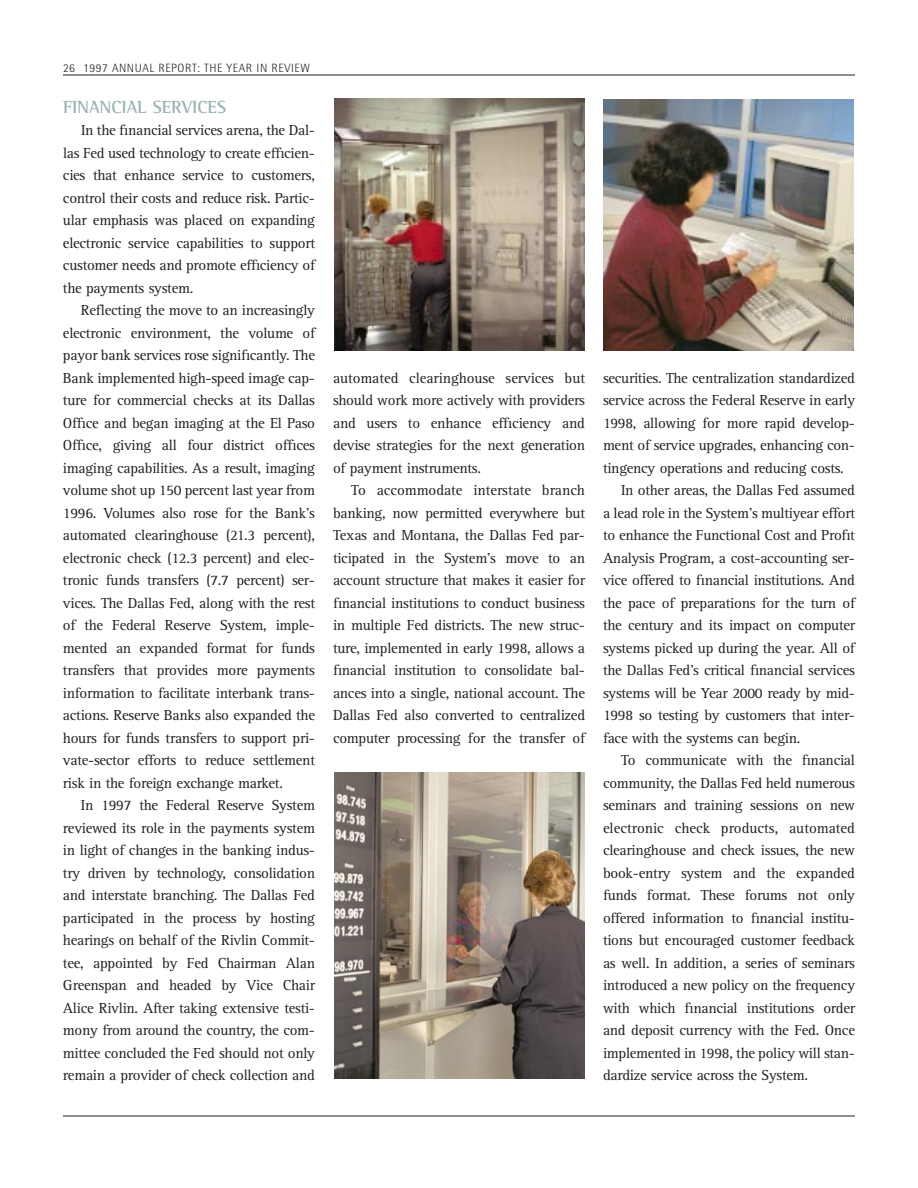
<style>
.page{position:relative;width:918px;height:1188px;background:#fff}
.page>*{position:absolute;margin:0;border:0;box-sizing:border-box;transform-origin:0 0}
.t1{font:700 18px "Rotis Semi Serif";letter-spacing:-.01em;color:#99b2b1}
.t2{font:15px/22.5px "Rotis Serif";letter-spacing:-.02em;color:#231f20;text-align:justify}
.t3{font:15px "Rotis Serif";color:#231f20}
.t4{font:300 12px "Rotis Semi Sans";letter-spacing:.045em;color:#231f20}
</style>
<div class="page">
<hr style="left:63px;top:75px;width:792px;height:1px;background:#231f20">
<hr style="left:63px;top:1116px;width:792px;height:1px;background:#231f20">
<img style="left:334px;top:773px;width:251px;height:306px">
<img style="left:334px;top:99px;width:251px;height:252px">
<img style="left:603px;top:99px;width:251px;height:252px">
<p class="t4" style="left:63px;top:63px;width:248px">26 1997 ANNUAL REPORT: THE YEAR IN REVIEW</p>
<p class="t1" style="left:63px;top:99px;width:165px">FINANCIAL SERVICES</p>
<p class="t2" style="left:63px;top:120px;width:254px;text-indent:18px">In the financial services arena, the Dal&shy;las Fed used technology to create efficien&shy;cies that enhance service to customers, control their costs and reduce risk. Partic&shy;ular emphasis was placed on expanding electronic service capabilities to support customer needs and promote efficiency of the payments system.</p>
<p class="t2" style="left:63px;top:300px;width:254px;text-indent:18px">Reflecting the move to an increasingly electronic environment, the volume of payor bank services rose significantly. The Bank implemented high-speed image cap&shy;ture for commercial checks at its Dallas Office and began imaging at the El Paso Office, giving all four district offices imaging capabilities. As a result, imaging volume shot up 150 percent last year from 1996. Volumes also rose for the Bank’s automated clearinghouse (21.3 percent), electronic check (12.3 percent) and elec&shy;tronic funds transfers (7.7 percent) ser&shy;vices. The Dallas Fed, along with the rest of the Federal Reserve System, imple&shy;mented an expanded format for funds transfers that provides more payments information to facilitate interbank trans&shy;actions. Reserve Banks also expanded the hours for funds transfers to support pri&shy;vate-sector efforts to reduce settlement risk in the foreign exchange market.</p>
<p class="t2" style="left:63px;top:795px;width:254px;text-indent:18px">In 1997 the Federal Reserve System reviewed its role in the payments system in light of changes in the banking indus&shy;try driven by technology, consolidation and interstate branching. The Dallas Fed participated in the process by hosting hearings on behalf of the Rivlin Commit&shy;tee, appointed by Fed Chairman Alan Greenspan and headed by Vice Chair Alice Rivlin. After taking extensive testi&shy;mony from around the country, the com&shy;mittee concluded the Fed should not only remain a provider of check collection and</p>
<p class="t2" style="left:333px;top:367px;width:254px">automated clearinghouse services but should work more actively with providers and users to enhance efficiency and devise strategies for the next generation of payment instruments.</p>
<p class="t2" style="left:333px;top:480px;width:254px;text-indent:18px">To accommodate interstate branch banking, now permitted everywhere but Texas and Montana, the Dallas Fed par&shy;ticipated in the System’s move to an account structure that makes it easier for financial institutions to conduct business in multiple Fed districts. The new struc&shy;ture, implemented in early 1998, allows a financial institution to consolidate bal&shy;ances into a single, national account. The Dallas Fed also converted to centralized computer processing for the transfer of</p>
<p class="t2" style="left:603px;top:367px;width:254px">securities. The centralization standardized</p>
<p class="t2" style="left:603px;top:390px;width:254px">service across the Federal Reserve in early</p>
<p class="t2" style="left:603px;top:412px;width:253px">1998, allowing for more rapid develop-</p>
<p class="t2" style="left:603px;top:435px;width:253px">ment of service upgrades, enhancing con-</p>
<p class="t2" style="left:603px;top:457px;width:242px">tingency operations and reducing costs.</p>
<p class="t2" style="left:621px;top:480px;width:236px">In other areas, the Dallas Fed assumed</p>
<p class="t2" style="left:603px;top:502px;width:254px">a lead role in the System’s multiyear effort</p>
<p class="t2" style="left:603px;top:525px;width:254px">to enhance the Functional Cost and Profit</p>
<p class="t2" style="left:603px;top:547px;width:253px">Analysis Program, a cost-accounting ser-</p>
<p class="t2" style="left:603px;top:570px;width:254px">vice offered to financial institutions. And</p>
<p class="t2" style="left:603px;top:592px;width:254px">the pace of preparations for the turn of</p>
<p class="t2" style="left:603px;top:615px;width:254px">the century and its impact on computer</p>
<p class="t2" style="left:603px;top:637px;width:254px">systems picked up during the year. All of</p>
<p class="t2" style="left:603px;top:660px;width:254px">the Dallas Fed’s critical financial services</p>
<p class="t2" style="left:603px;top:682px;width:254px">systems will be Year 2000 ready by mid-</p>
<p class="t2" style="left:603px;top:705px;width:253px">1998 so testing by customers that inter-</p>
<p class="t2" style="left:603px;top:727px;width:199px">face with the systems can begin.</p>
<p class="t2" style="left:621px;top:750px;width:236px">To communicate with the financial</p>
<p class="t2" style="left:603px;top:772px;width:254px">community, the Dallas Fed held numerous</p>
<p class="t2" style="left:603px;top:795px;width:254px">seminars and training sessions on new</p>
<p class="t3" style="left:603px;top:821px;width:254px">electronic check products, automated</p>
<p class="t2" style="left:603px;top:840px;width:254px">clearinghouse and check issues, the new</p>
<p class="t2" style="left:603px;top:862px;width:253px">book-entry system and the expanded</p>
<p class="t2" style="left:603px;top:885px;width:254px">funds format. These forums not only</p>
<p class="t2" style="left:603px;top:907px;width:253px">offered information to financial institu-</p>
<p class="t2" style="left:603px;top:930px;width:254px">tions but encouraged customer feedback</p>
<p class="t2" style="left:603px;top:952px;width:254px">as well. In addition, a series of seminars</p>
<p class="t2" style="left:603px;top:975px;width:254px">introduced a new policy on the frequency</p>
<p class="t2" style="left:603px;top:997px;width:254px">with which financial institutions order</p>
<p class="t2" style="left:603px;top:1020px;width:254px">and deposit currency with the Fed. Once</p>
<p class="t2" style="left:603px;top:1042px;width:253px">implemented in 1998, the policy will stan-</p>
<p class="t2" style="left:603px;top:1065px;width:207px">dardize service across the System.</p>
</div>
